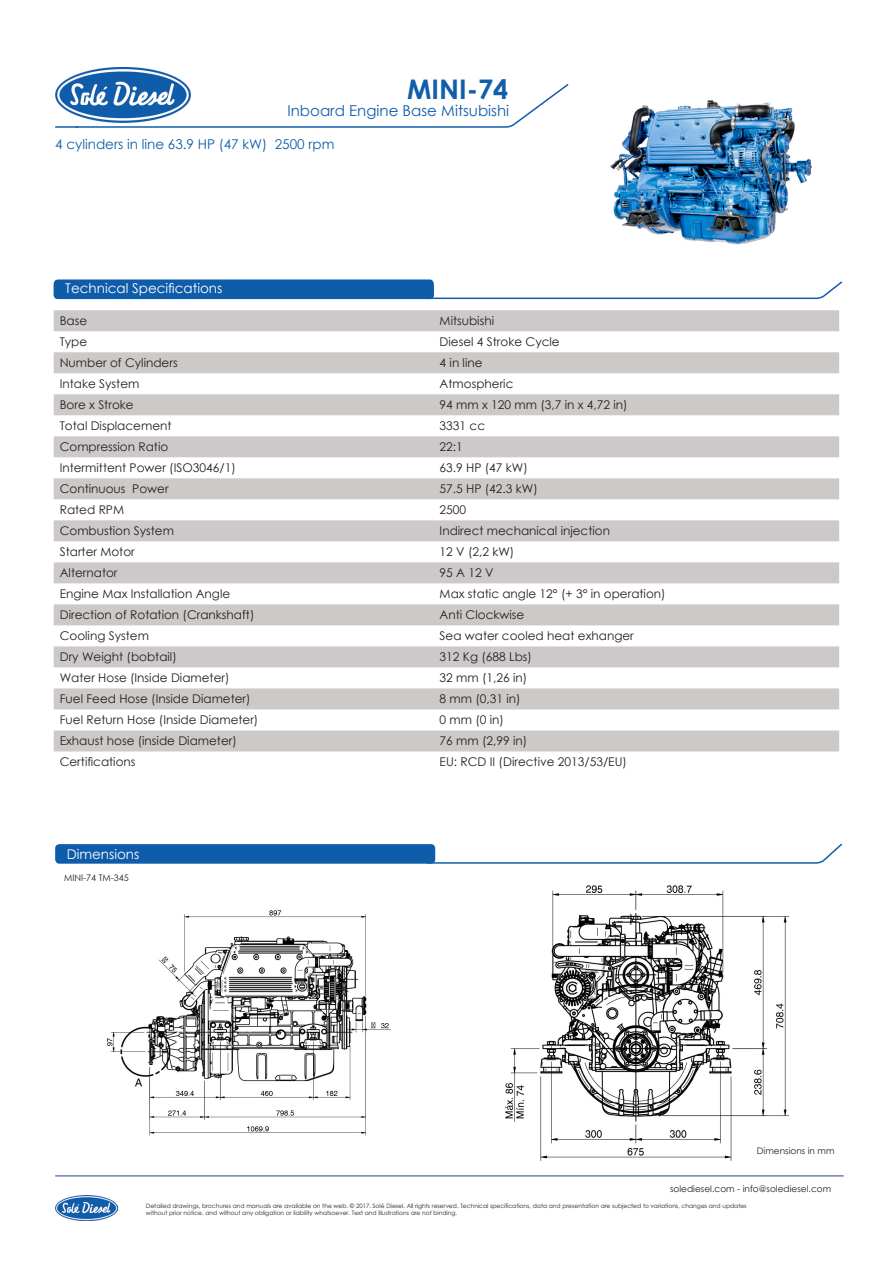
<style>
.page{position:relative;width:896px;height:1266px;background:#fff}
.page>*{position:absolute;margin:0;border:0;box-sizing:border-box;transform-origin:0 0}
.t1{font:700 27px "Century Gothic";color:#115eaa}
.t2{font:15px "Century Gothic";color:#0f5daa}
.t3{font:13.5px "Century Gothic";color:#0f5daa}
.t4{font:13.5px "Century Gothic";color:#fff}
.t5{font:12px "Century Gothic";color:#231f20}
.t6{font:9px "Century Gothic";color:#231f20}
.t7{font:6px/7.2px "Century Gothic";color:#231f20}
</style>
<div class="page">
<div style="left:54px;top:279px;width:380px;height:20px;background:#0f5daa;border-radius:4px"></div>
<img style="left:505px;top:885px;width:283px;height:276px">
<svg style="left:54px;top:310px;width:785px;height:441px"></svg>
<svg style="left:425px;top:280px;width:418px;height:20px"></svg>
<svg style="left:78px;top:83px;width:491px;height:45px"></svg>
<img style="left:55px;top:1195px;width:62px;height:25px">
<img style="left:55px;top:68px;width:135px;height:54px">
<hr style="left:55px;top:1175px;width:788px;height:1px;background:#253f8e">
<div style="left:55px;top:844px;width:380px;height:19px;background:#0f5daa;border-radius:4px"></div>
<img style="left:107px;top:910px;width:283px;height:226px">
<svg style="left:425px;top:843px;width:418px;height:21px"></svg>
<img style="left:610px;top:100px;width:202px;height:145px">
<hr style="left:55px;top:126px;width:23px;height:2px;background:#0f5daa">
<p class="t1" style="left:407px;top:69px;width:102px">MINI-74</p>
<p class="t2" style="left:287px;top:100px;width:223px">Inboard Engine Base Mitsubishi</p>
<p class="t3" style="left:55px;top:135px;width:281px">4 cylinders in line 63.9 HP (47 kW) 2500 rpm</p>
<p class="t4" style="left:65px;top:279px;width:159px">Technical Specifications</p>
<p class="t5" style="left:60px;top:312px;width:29px">Base</p>
<p class="t5" style="left:439px;top:312px;width:56px">Mitsubishi</p>
<p class="t5" style="left:60px;top:333px;width:29px">Type</p>
<p class="t5" style="left:439px;top:333px;width:122px">Diesel 4 Stroke Cycle</p>
<p class="t5" style="left:60px;top:354px;width:119px">Number of Cylinders</p>
<p class="t5" style="left:439px;top:354px;width:44px">4 in line</p>
<p class="t5" style="left:60px;top:375px;width:81px">Intake System</p>
<p class="t5" style="left:439px;top:375px;width:75px">Atmospheric</p>
<p class="t5" style="left:60px;top:396px;width:75px">Bore x Stroke</p>
<p class="t5" style="left:439px;top:396px;width:189px">94 mm x 120 mm (3,7 in x 4,72 in)</p>
<p class="t5" style="left:60px;top:417px;width:113px">Total Displacement</p>
<p class="t5" style="left:439px;top:417px;width:47px">3331 cc</p>
<p class="t5" style="left:60px;top:438px;width:110px">Compression Ratio</p>
<p class="t5" style="left:439px;top:438px;width:25px">22:1</p>
<p class="t5" style="left:60px;top:459px;width:177px">Intermittent Power (ISO3046/1)</p>
<p class="t5" style="left:439px;top:459px;width:90px">63.9 HP (47 kW)</p>
<p class="t5" style="left:60px;top:480px;width:110px">Continuous Power</p>
<p class="t5" style="left:439px;top:480px;width:100px">57.5 HP (42.3 kW)</p>
<p class="t5" style="left:60px;top:501px;width:66px">Rated RPM</p>
<p class="t5" style="left:439px;top:501px;width:28px">2500</p>
<p class="t5" style="left:60px;top:522px;width:116px">Combustion System</p>
<p class="t5" style="left:439px;top:522px;width:172px">Indirect mechanical injection</p>
<p class="t5" style="left:60px;top:543px;width:77px">Starter Motor</p>
<p class="t5" style="left:439px;top:543px;width:76px">12 V (2,2 kW)</p>
<p class="t5" style="left:60px;top:564px;width:59px">Alternator</p>
<p class="t5" style="left:439px;top:564px;width:55px">95 A 12 V</p>
<p class="t5" style="left:60px;top:585px;width:172px">Engine Max Installation Angle</p>
<p class="t5" style="left:439px;top:585px;width:227px">Max static angle 12° (+ 3° in operation)</p>
<p class="t5" style="left:60px;top:606px;width:196px">Direction of Rotation (Crankshaft)</p>
<p class="t5" style="left:439px;top:606px;width:86px">Anti Clockwise</p>
<p class="t5" style="left:60px;top:627px;width:91px">Cooling System</p>
<p class="t5" style="left:439px;top:627px;width:196px">Sea water cooled heat exhanger</p>
<p class="t5" style="left:60px;top:648px;width:118px">Dry Weight (bobtail)</p>
<p class="t5" style="left:439px;top:648px;width:94px">312 Kg (688 Lbs)</p>
<p class="t5" style="left:60px;top:669px;width:171px">Water Hose (Inside Diameter)</p>
<p class="t5" style="left:439px;top:669px;width:89px">32 mm (1,26 in)</p>
<p class="t5" style="left:60px;top:690px;width:192px">Fuel Feed Hose (Inside Diameter)</p>
<p class="t5" style="left:439px;top:690px;width:82px">8 mm (0,31 in)</p>
<p class="t5" style="left:60px;top:711px;width:200px">Fuel Return Hose (Inside Diameter)</p>
<p class="t5" style="left:439px;top:711px;width:66px">0 mm (0 in)</p>
<p class="t5" style="left:60px;top:732px;width:179px">Exhaust hose (inside Diameter)</p>
<p class="t5" style="left:439px;top:732px;width:89px">76 mm (2,99 in)</p>
<p class="t5" style="left:60px;top:753px;width:77px">Certifications</p>
<p class="t5" style="left:439px;top:753px;width:189px">EU: RCD II (Directive 2013/53/EU)</p>
<p class="t4" style="left:67px;top:844px;width:74px">Dimensions</p>
<p class="t6" style="left:64px;top:871px;width:66px">MINI-74 TM-345</p>
<p class="t6" style="left:756px;top:1144px;width:79px">Dimensions in mm</p>
<p class="t6" style="left:670px;top:1182px;width:163px">solediesel.com - info@solediesel.com</p>
<p class="t7" style="left:146px;top:1202px;width:602px">Detailed drawings, brochures and manuals are available on the web. © 2017. Solé Diesel. All rights reserved. Technical specifications, data and presentation are subjected to variations, changes and updates without prior notice. and without any obligation or liability whatsoever. Text and illustrations are not binding.</p>
</div>
